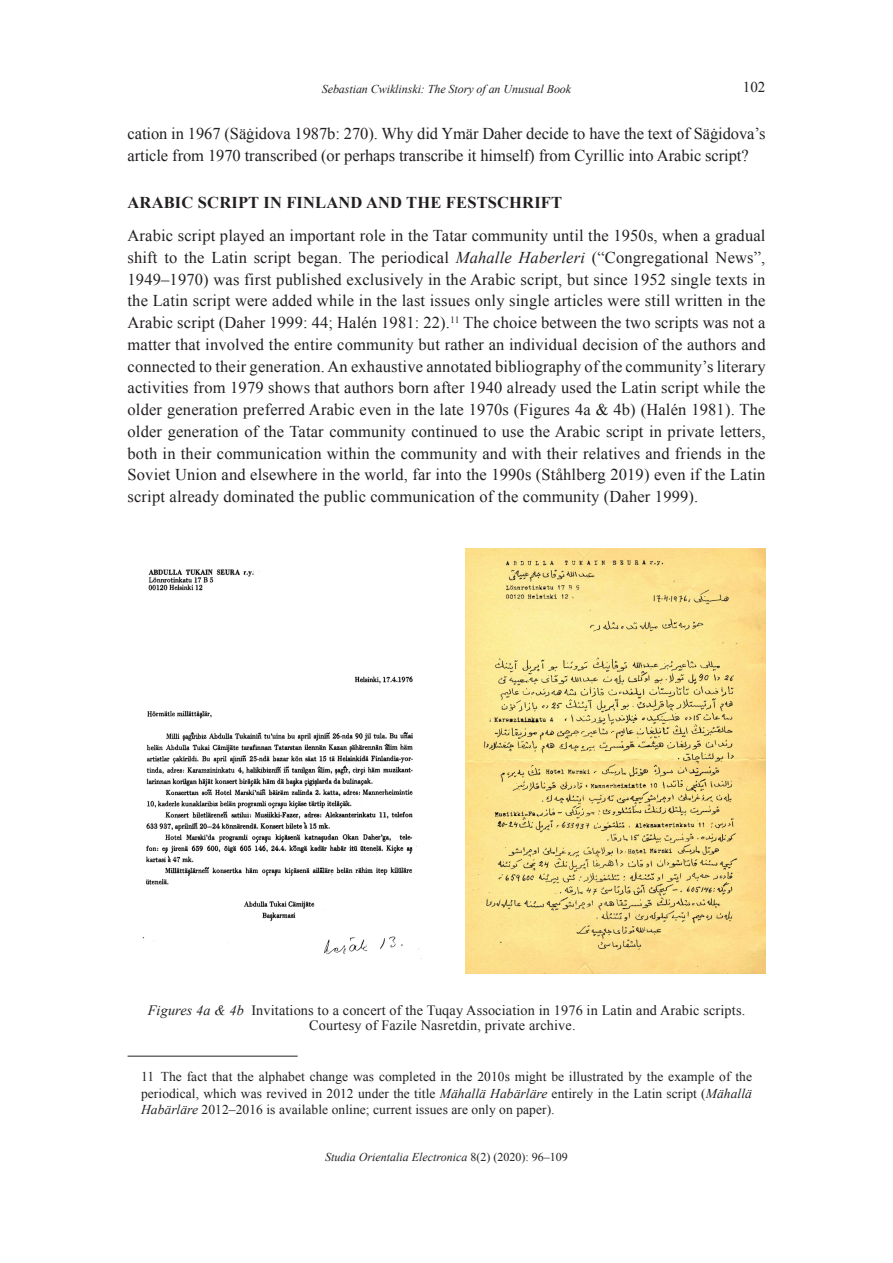
<style>
.page{position:relative;width:893px;height:1263px;background:#fff}
.page>*{position:absolute;margin:0;border:0;box-sizing:border-box;transform-origin:0 0}
.StOr_-_Normal_Init{font:16.5px/21.8px "Times New Roman";letter-spacing:.01em;color:#231f20;text-align:justify}
.StOr_-_Normal_Tracke{font:16.5px/21.8px "Times New Roman";letter-spacing:-.005em;color:#231f20}
.StOr_-_Heading_1{font:700 16.5px "Times New Roman";letter-spacing:.01em;color:#231f20}
.t1{font:15px "Times New Roman";color:#231f20}
.StOr_-_Caption_3{font:14.25px/15px "Times New Roman";letter-spacing:.01em;color:#231f20;text-align:center}
.StOr_-_Footnote{font:13.5px/16.5px "Times New Roman";letter-spacing:.005em;color:#231f20;text-align:justify}
.t2{font:italic 12px "Times New Roman";letter-spacing:-.005em;color:#231f20}
.s1{font-style:italic}
.s2{font-style:normal}
</style>
<div class="page">
<hr style="left:128px;top:1056px;width:170px;height:1px;background:#231f20">
<img style="left:142px;top:569px;width:280px;height:390px">
<img style="left:465px;top:549px;width:300px;height:425px">
<p class="t2" style="left:322px;top:81px;width:251px">Sebastian Cwiklinski: The Story of an Unusual Book</p>
<p class="t1" style="left:743px;top:76px;width:24px">102</p>
<p class="StOr_-_Normal_Tracke" style="left:128px;top:122px;width:639px">cation in 1967 (Säġidova 1987b: 270). Why did Ymär Daher decide to have the text of Säġidova’s article from 1970 transcribed (or perhaps transcribe it himself) from Cyrillic into Arabic script?</p>
<p class="StOr_-_Heading_1" style="left:128px;top:191px;width:436px">ARABIC SCRIPT IN FINLAND AND THE FESTSCHRIFT</p>
<p class="StOr_-_Normal_Init" style="left:128px;top:224px;width:639px">Arabic script played an important role in the Tatar community until the 1950s, when a gradual shift to the Latin script began. The periodical <span class="s1">Mahalle Haberleri</span> (“Congregational News”, 1949–1970) was first published exclusively in the Arabic script, but since 1952 single texts in the Latin script were added while in the last issues only single articles were still written in the Arabic script (Daher 1999: 44; Halén 1981: 22).<sup>11</sup> The choice between the two scripts was not a matter that involved the entire community but rather an individual decision of the authors and connected to their generation. An exhaustive annotated bibliography of the community’s literary activities from 1979 shows that authors born after 1940 already used the Latin script while the older generation preferred Arabic even in the late 1970s (Figures 4a &amp; 4b) (Halén 1981). The older generation of the Tatar community continued to use the Arabic script in private letters, both in their communication within the community and with their relatives and friends in the Soviet Union and elsewhere in the world, far into the 1990s (Ståhlberg 2019) even if the Latin script already dominated the public communication of the community (Daher 1999).</p>
<p class="StOr_-_Caption_3" style="left:148px;top:1002px;width:599px"><span class="s1">Figures 4a &amp; 4b</span> Invitations to a concert of the Tuqay Association in 1976 in Latin and Arabic scripts.<br>Courtesy of Fazile Nasretdin, private archive.<sup>11</sup></p>
<p class="StOr_-_Footnote" style="left:141px;top:1068px;width:612px">11 The fact that the alphabet change was completed in the 2010s might be illustrated by the example of the periodical, which was revived in 2012 under the title <span class="s1">Mähallä Habärläre</span> entirely in the Latin script (<span class="s1">Mähallä Habärläre</span> 2012–2016 is available online; current issues are only on paper).</p>
<p class="t2" style="left:325px;top:1148px;width:244px">Studia Orientalia Electronica <span class="s2">8(2) (2020): 96–109</span></p>
</div>
